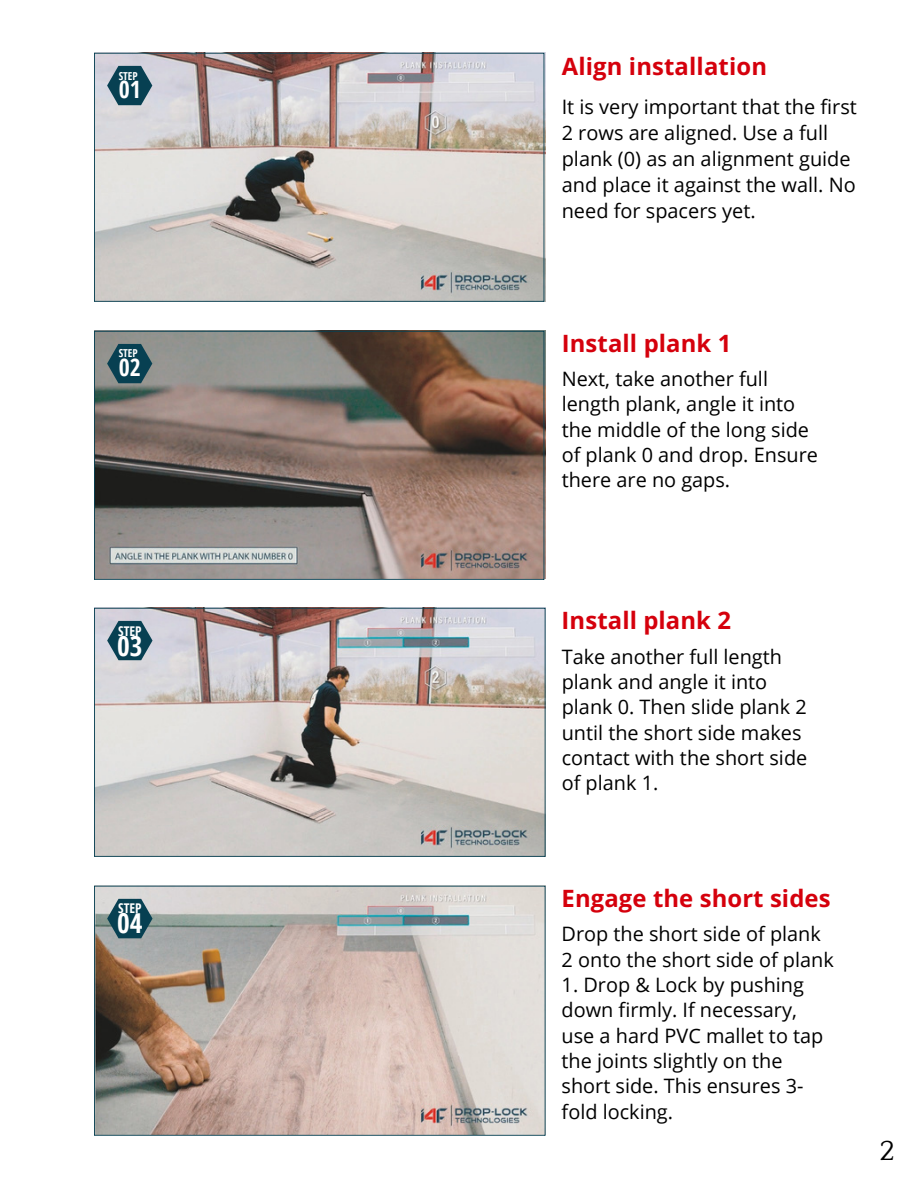
<style>
.page{position:relative;width:918px;height:1188px;background:#fff}
.page>*{position:absolute;margin:0;border:0;box-sizing:border-box;transform-origin:0 0}
.t1{font:28.8px "Quattrocento";color:#000}
.t2{font:700 27.45px "Open Sans Condensed";color:#fff}
.t3{font:700 23.85px "Open Sans";letter-spacing:.005em;color:#d5000c}
.t4{font:700 23.85px "Open Sans Condensed";color:#fff}
.t5{font:19.95px/25.3px "Open Sans";color:#000}
.t6{font:700 13.35px "Open Sans Condensed";color:#fff}
.t7{font:700 10.95px "Open Sans Condensed";color:#fff}
</style>
<div class="page">
<svg style="left:94px;top:53px;width:450px;height:249px;background:#c3bfbd"></svg>
<svg style="left:107px;top:66px;width:45px;height:39px;background:#396473"></svg>
<svg style="left:94px;top:331px;width:450px;height:249px;background:#82756d"></svg>
<svg style="left:107px;top:344px;width:45px;height:39px;background:#295460"></svg>
<svg style="left:94px;top:608px;width:452px;height:249px;background:#c4c0be"></svg>
<svg style="left:107px;top:621px;width:46px;height:39px;background:#3b6675"></svg>
<svg style="left:94px;top:886px;width:452px;height:250px;background:#c0b3ac"></svg>
<svg style="left:107px;top:899px;width:46px;height:39px;background:#35606d"></svg>
<p class="t7" style="left:119px;top:68px;width:21px">STEP</p>
<p class="t4" style="left:119px;top:73px;width:24px">01</p>
<p class="t7" style="left:119px;top:346px;width:21px">STEP</p>
<p class="t4" style="left:119px;top:350px;width:24px">02</p>
<p class="t6" style="left:118px;top:621px;width:25px">STEP</p>
<h2 class="t2" style="left:117px;top:626px;width:27px">03</h2>
<p class="t6" style="left:118px;top:899px;width:25px">STEP</p>
<h2 class="t2" style="left:117px;top:904px;width:27px">04</h2>
<p class="t3" style="left:562px;top:50px;width:207px">Align installation</p>
<p class="t5" style="left:562px;top:94px;width:297px;line-height:25.8px">It is very important that the first<br>2 rows are aligned. Use a full plank (0) as an alignment guide and place it against the wall. No need for spacers yet.</p>
<p class="t3" style="left:562px;top:326px;width:171px">Install plank 1</p>
<p class="t5" style="left:562px;top:366px;width:258px">Next, take another full length plank, angle it into the middle of the long side of plank 0 and drop. Ensure there are no gaps.</p>
<p class="t3" style="left:562px;top:604px;width:171px">Install plank 2</p>
<p class="t5" style="left:562px;top:643px;width:247px">Take another full length plank and angle it into plank 0. Then slide plank 2 until the short side makes contact with the short side of plank 1.</p>
<p class="t3" style="left:562px;top:881px;width:270px">Engage the short sides</p>
<p class="t5" style="left:562px;top:921px;width:274px">Drop the short side of plank<br>2 onto the short side of plank</p>
<p class="t5" style="left:562px;top:971px;width:263px">1. Drop &amp; Lock by pushing down firmly. If necessary, use a hard PVC mallet to tap the joints slightly on the short side. This ensures 3- fold locking.</p>
<h1 class="t1" style="left:880px;top:1136px;width:17px">2</h1>
</div>
